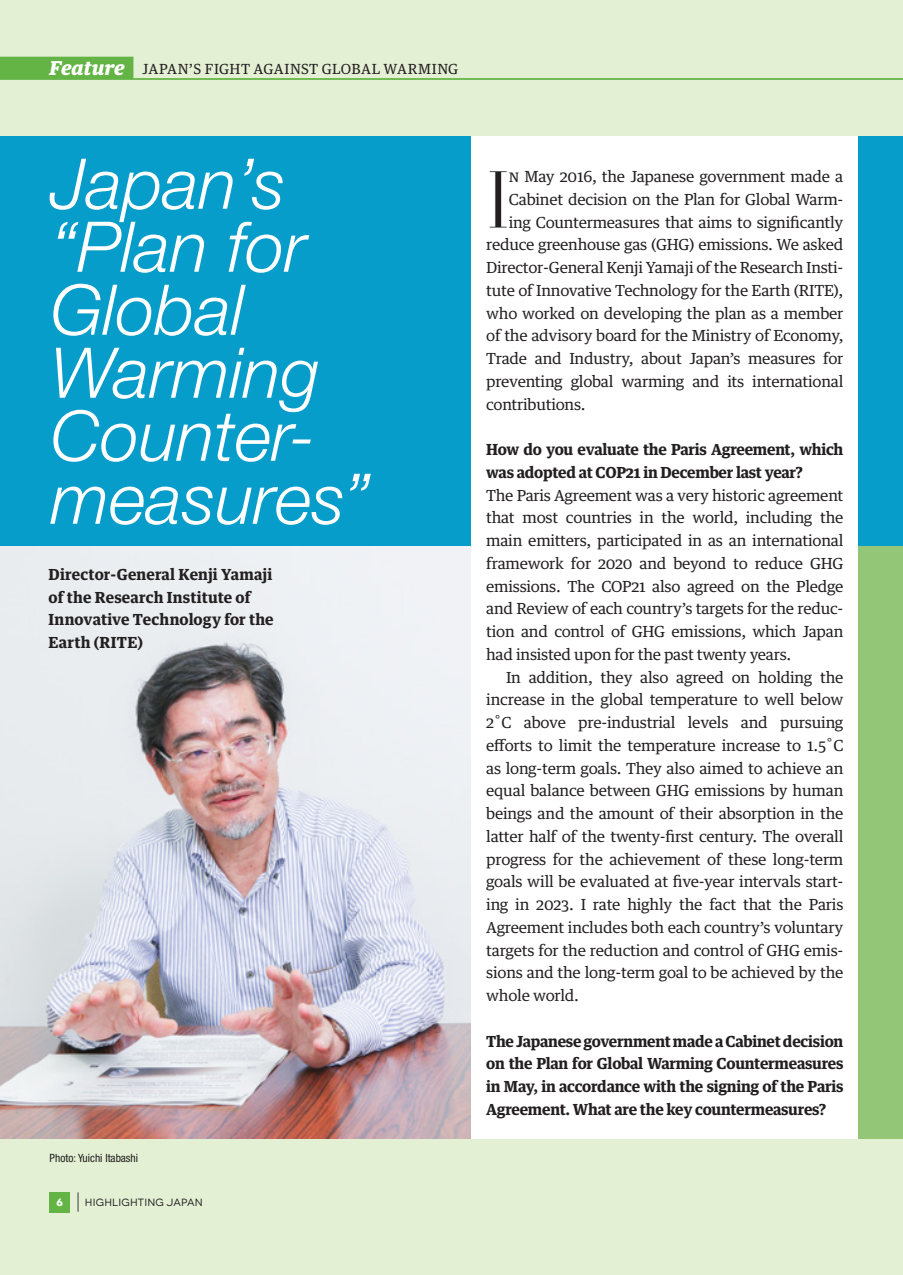
<style>
.page{position:relative;width:903px;height:1275px;background:#e4f0d4}
.page>*{position:absolute;margin:0;border:0;box-sizing:border-box;transform-origin:0 0}
.t1{font:300 80.33px "Prumo Display";color:#231f20}
.t2{font:italic 300 70px/63px "Helvetica Neue LT Pro";color:#fff}
.t3{font:300 22.75px "Novecentowide";color:#231f20}
.t4{font:15.4px/22.8px "Guardian Text Egyp";letter-spacing:-.02em;color:#231f20;text-align:justify}
.t5{font:700 15.4px/22.8px "Guardian Text Egyp";letter-spacing:-.02em;color:#231f20}
.t6{font:700 15.4px/22.8px "Guardian Text Egyp";letter-spacing:.01em;color:#231f20}
.t7{font:14px "Guardian Text Egyp";letter-spacing:.025em;color:#231f20}
.t8{font:condensed 11.38px "Helvetica Neue LT Pro";color:#231f20}
.t9{font:10.5px "Novecentowide";letter-spacing:.02em;color:#231f20}
.t10{font:700 10.5px "Novecentowide";color:#fff}
.s1{font-weight:900;font-style:italic;font-size:19.25px;color:#fff}
</style>
<div class="page">
<div style="left:0;top:546px;width:903px;height:592px;background:#93c676"></div>
<img style="left:0;top:546px;width:471px;height:592px">
<div style="left:0;top:136px;width:903px;height:410px;background:#079dca"></div>
<div style="left:50px;top:1192px;width:20px;height:20px;background:#63b445"></div>
<svg style="left:0;top:57px;width:903px;height:23px"></svg>
<div style="left:471px;top:136px;width:387px;height:1002px;background:#fff"></div>
<p class="t7" style="left:50px;top:57px;width:410px"><span class="s1">Feature</span> JAPAN’S FIGHT AGAINST GLOBAL WARMING</p>
<h2 class="t2" style="left:51px;top:151px;width:322px">Japan’s “Plan for<br>Global<br>Warming<br>Counter&shy;measures”</h2>
<p class="t6" style="left:49px;top:562px;width:227px">Director-General Kenji Yamaji of the Research Institute of<br>Innovative Technology for the<br>Earth (RITE)</p>
<p class="t8" style="left:50px;top:1151px;width:90px">Photo: Yuichi Itabashi</p>
<h3 class="t3" style="left:76px;top:1189px;width:7px">|</h3>
<p class="t10" style="left:57px;top:1196px;width:8px">6</p>
<p class="t9" style="left:85px;top:1196px;width:119px">HIGHLIGHTING JAPAN</p>
<h1 class="t1" style="left:486px;top:153px;width:26px">I</h1>
<p class="t4" style="left:509px;top:164px;width:336px">n May 2016, the Japanese government made a</p>
<p class="t4" style="left:509px;top:186px;width:336px">Cabinet decision on the Plan for Global Warm-</p>
<p class="t4" style="left:509px;top:209px;width:336px">ing Countermeasures that aims to significantly</p>
<p class="t4" style="left:486px;top:232px;width:359px">reduce greenhouse gas (GHG) emissions. We asked</p>
<p class="t4" style="left:486px;top:255px;width:359px">Director-General Kenji Yamaji of the Research Insti-</p>
<p class="t4" style="left:486px;top:277px;width:359px">tute of Innovative Technology for the Earth (RITE),</p>
<p class="t4" style="left:486px;top:300px;width:359px">who worked on developing the plan as a member</p>
<p class="t4" style="left:486px;top:323px;width:359px">of the advisory board for the Ministry of Economy,</p>
<p class="t4" style="left:486px;top:346px;width:359px">Trade and Industry, about Japan’s measures for</p>
<p class="t4" style="left:486px;top:368px;width:359px">preventing global warming and its international</p>
<p class="t4" style="left:486px;top:391px;width:101px">contributions.</p>
<p class="t5" style="left:486px;top:437px;width:359px">How do you evaluate the Paris Agreement, which was adopted at COP21 in December last year?</p>
<p class="t4" style="left:486px;top:482px;width:359px">The Paris Agreement was a very historic agreement that most countries in the world, including the main emitters, participated in as an international framework for 2020 and beyond to reduce GHG emissions. The COP21 also agreed on the Pledge and Review of each country’s targets for the reduc&shy;tion and control of GHG emissions, which Japan had insisted upon for the past twenty years.</p>
<p class="t4" style="left:486px;top:664px;width:359px;text-indent:20px">In addition, they also agreed on holding the increase in the global temperature to well below 2˚C above pre-industrial levels and pursuing efforts to limit the temperature increase to 1.5˚C as long-term goals. They also aimed to achieve an equal balance between GHG emissions by human beings and the amount of their absorption in the latter half of the twenty-first century. The overall progress for the achievement of these long-term goals will be evaluated at five-year intervals start&shy;ing in 2023. I rate highly the fact that the Paris Agreement includes both each country’s voluntary targets for the reduction and control of GHG emis&shy;sions and the long-term goal to be achieved by the whole world.</p>
<p class="t5" style="left:486px;top:1028px;width:359px;text-align:justify">The Japanese government made a Cabinet decision on the Plan for Global Warming Countermeasures in May, in accordance with the signing of the Paris Agreement. What are the key countermeasures?</p>
</div>
